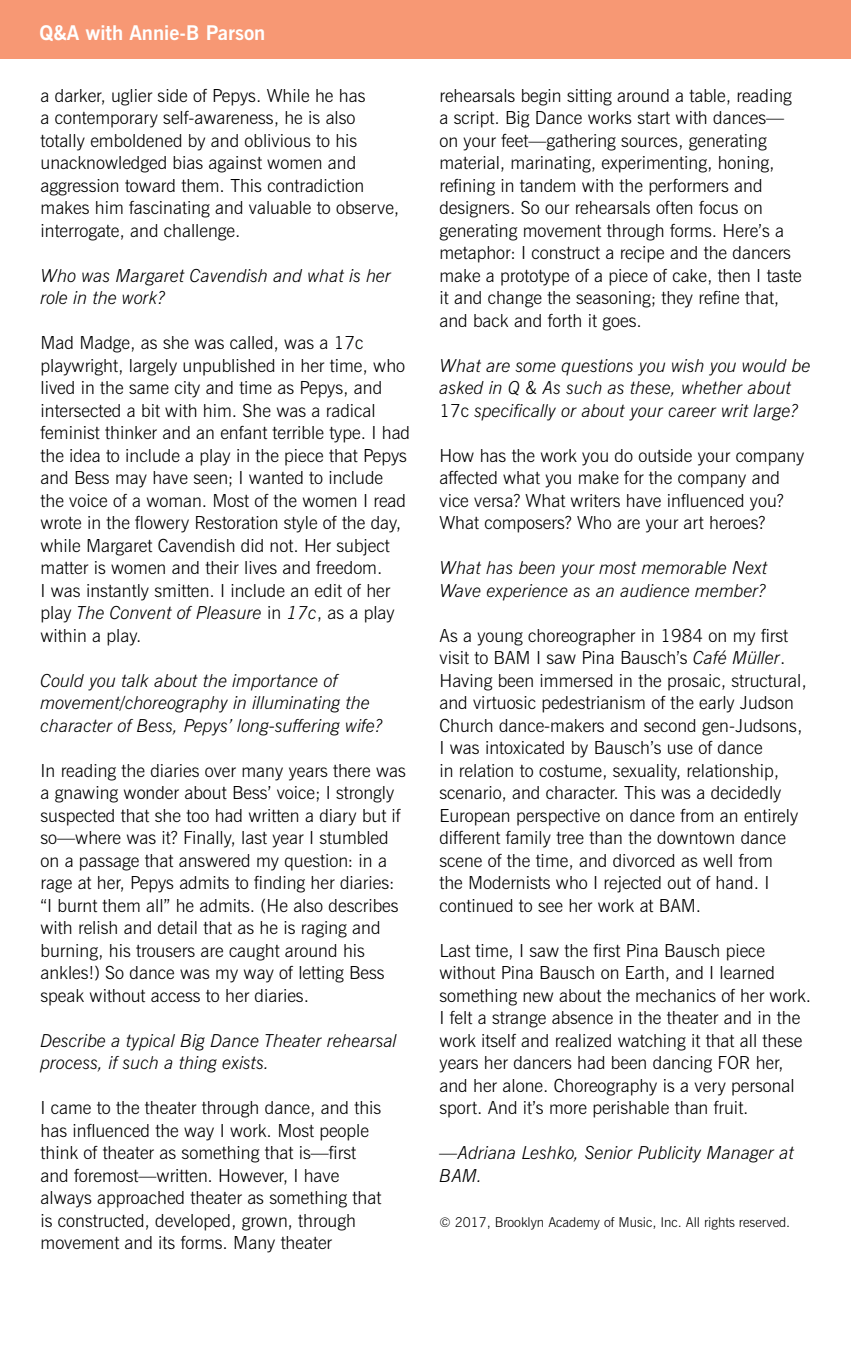
<style>
.page{position:relative;width:851px;height:1357px;background:#fff}
.page>*{position:absolute;margin:0;border:0;box-sizing:border-box;transform-origin:0 0}
.t1{font:700 20.25px "News Gothic BT";color:#fff}
.t2{font:300 18px/22.5px "News Gothic BT";color:#000}
.t3{font:italic 300 18px/22.5px "News Gothic BT";color:#000}
.t4{font:300 13.5px "News Gothic BT";color:#000}
.s1{font-style:italic}
.s2{font-style:normal}
</style>
<div class="page">
<div style="left:0;top:0;width:850px;height:59px;background:#f79874"></div>
<p class="t1" style="left:40px;top:20px;width:227px">Q&amp;A with Annie-B Parson</p>
<p class="t2" style="left:40px;top:84px;width:360px">a darker, uglier side of Pepys. While he has<br>a contemporary self-awareness, he is also totally emboldened by and oblivious to his unacknowledged bias against women and aggression toward them. This contradiction makes him fascinating and valuable to observe, interrogate, and challenge.</p>
<p class="t3" style="left:40px;top:264px;width:352px">Who was Margaret Cavendish and what is her role in the work?</p>
<p class="t2" style="left:40px;top:331px;width:371px">Mad Madge, as she was called, was a 17c playwright, largely unpublished in her time, who lived in the same city and time as Pepys, and intersected a bit with him. She was a radical feminist thinker and an enfant terrible type. I had the idea to include a play in the piece that Pepys and Bess may have seen; I wanted to include the voice of a woman. Most of the women I read wrote in the flowery Restoration style of the day, while Margaret Cavendish did not. Her subject matter is women and their lives and freedom.<br>I was instantly smitten. I include an edit of her play <span class="s1">The Convent of Pleasure</span> in <span class="s1">17c</span>, as a play within a play.</p>
<p class="t3" style="left:40px;top:669px;width:344px">Could you talk about the importance of movement/choreography in illuminating the character of Bess, Pepys’ long-suffering wife?</p>
<p class="t2" style="left:40px;top:759px;width:367px">In reading the diaries over many years there was a gnawing wonder about Bess’ voice; I strongly suspected that she too had written a diary but if so—where was it? Finally, last year I stumbled on a passage that answered my question: in a rage at her, Pepys admits to finding her diaries: “I burnt them all” he admits. (He also describes with relish and detail that as he is raging and burning, his trousers are caught around his ankles!) So dance was my way of letting Bess speak without access to her diaries.</p>
<p class="t3" style="left:40px;top:1029px;width:358px">Describe a typical Big Dance Theater rehearsal process, if such a thing exists.</p>
<p class="t2" style="left:40px;top:1096px;width:342px">I came to the theater through dance, and this has influenced the way I work. Most people think of theater as something that is—first and foremost—written. However, I have always approached theater as something that is constructed, developed, grown, through movement and its forms. Many theater</p>
<p class="t2" style="left:439px;top:84px;width:364px">rehearsals begin sitting around a table, reading a script. Big Dance works start with dances— on your feet—gathering sources, generating material, marinating, experimenting, honing, refining in tandem with the performers and designers. So our rehearsals often focus on generating movement through forms. Here’s a metaphor: I construct a recipe and the dancers make a prototype of a piece of cake, then I taste it and change the seasoning; they refine that, and back and forth it goes.</p>
<p class="t3" style="left:439px;top:354px;width:372px">What are some questions you wish you would be asked in Q &amp; As such as these, whether about<br><span class="s2">17c</span> specifically or about your career writ large?</p>
<p class="t2" style="left:439px;top:444px;width:366px">How has the work you do outside your company affected what you make for the company and vice versa? What writers have influenced you?<br>What composers? Who are your art heroes?</p>
<p class="t3" style="left:439px;top:556px;width:329px">What has been your most memorable Next<br>Wave experience as an audience member?</p>
<p class="t2" style="left:439px;top:624px;width:369px">As a young choreographer in 1984 on my first visit to BAM I saw Pina Bausch’s <span class="s1">Café Müller</span>.<br>Having been immersed in the prosaic, structural, and virtuosic pedestrianism of the early Judson Church dance-makers and second gen-Judsons, I was intoxicated by Bausch’s use of dance<br>in relation to costume, sexuality, relationship, scenario, and character. This was a decidedly European perspective on dance from an entirely different family tree than the downtown dance scene of the time, and divorced as well from<br>the Modernists who I rejected out of hand. I continued to see her work at BAM.</p>
<p class="t2" style="left:439px;top:939px;width:373px">Last time, I saw the first Pina Bausch piece without Pina Bausch on Earth, and I learned something new about the mechanics of her work.<br>I felt a strange absence in the theater and in the work itself and realized watching it that all these years her dancers had been dancing FOR her, and her alone. Choreography is a very personal sport. And it’s more perishable than fruit.</p>
<p class="t3" style="left:439px;top:1141px;width:356px">—Adriana Leshko, Senior Publicity Manager at<br>BAM.</p>
<p class="t4" style="left:439px;top:1214px;width:352px">© 2017, Brooklyn Academy of Music, Inc. All rights reserved.</p>
</div>
